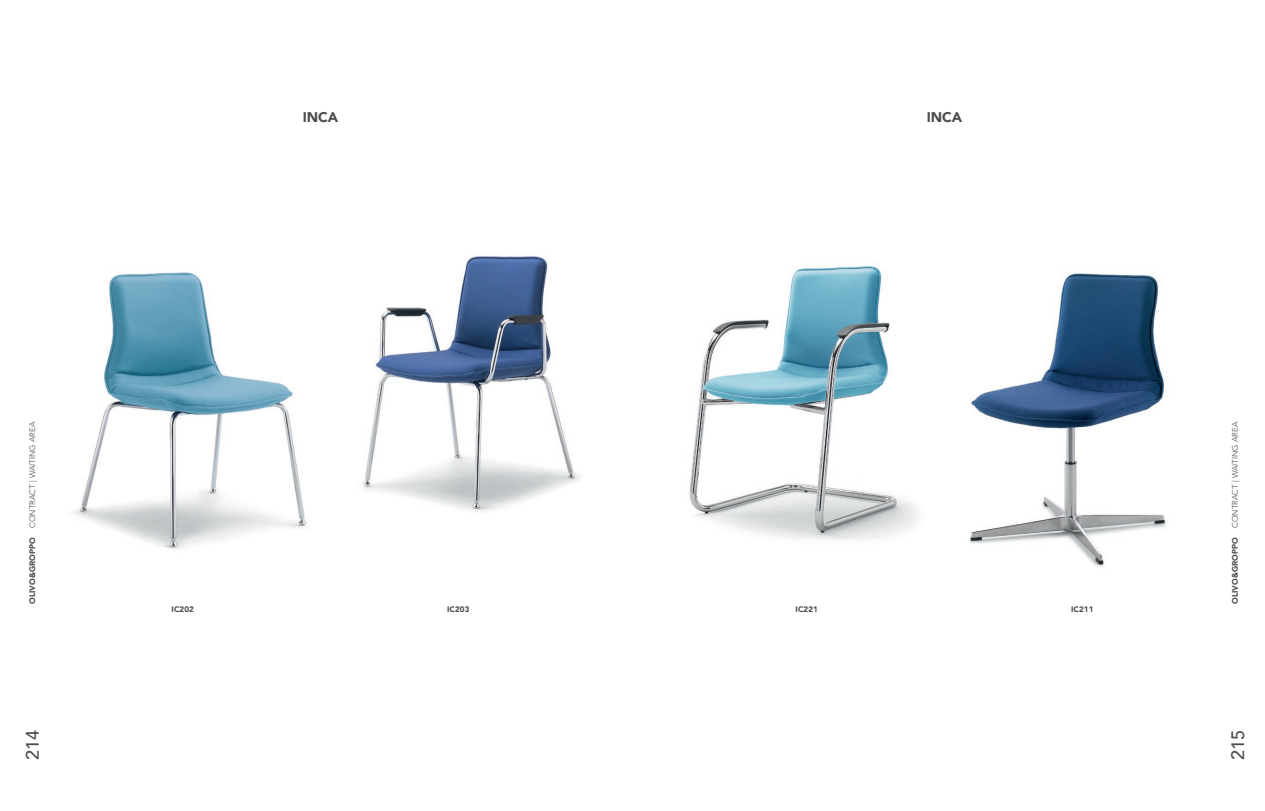
<style>
.page{position:relative;width:1265px;height:811px;background:#fff}
.page>*{position:absolute;margin:0;border:0;box-sizing:border-box;transform-origin:0 0}
.t1{font:500 18px "Avenir";color:#4b4c4d}
.t2{font:900 14px "Avenir";color:#4b4c4d}
.t3{font:300 8px "Avenir";color:#4b4c4d}
.t4{font:900 8px "Avenir";letter-spacing:.01em;color:#4b4c4d}
.s1{font-weight:900}
</style>
<div class="page">
<img style="left:363px;top:256px;width:218px;height:256px">
<img style="left:73px;top:272px;width:234px;height:278px">
<img style="left:689px;top:265px;width:230px;height:275px">
<img style="left:969px;top:273px;width:198px;height:294px">
<p class="t3" style="left:28px;top:604px;width:184px;rotate:-90deg"><span class="s1">OLIVO&amp;GROPPO</span> CONTRACT | WAITING AREA</p>
<h2 class="t2" style="left:303px;top:105px;width:37px">INCA</h2>
<h2 class="t2" style="left:926px;top:105px;width:37px">INCA</h2>
<p class="t4" style="left:171px;top:602px;width:24px">IC202</p>
<p class="t4" style="left:447px;top:602px;width:24px">IC203</p>
<p class="t4" style="left:1070px;top:602px;width:24px">IC211</p>
<p class="t4" style="left:795px;top:602px;width:24px">IC221</p>
<p class="t3" style="left:1230px;top:604px;width:184px;rotate:-90deg"><span class="s1">OLIVO&amp;GROPPO</span> CONTRACT | WAITING AREA</p>
<h1 class="t1" style="left:17px;top:760px;width:32px;rotate:-90deg">214</h1>
<h1 class="t1" style="left:1222px;top:760px;width:32px;rotate:-90deg">215</h1>
</div>
